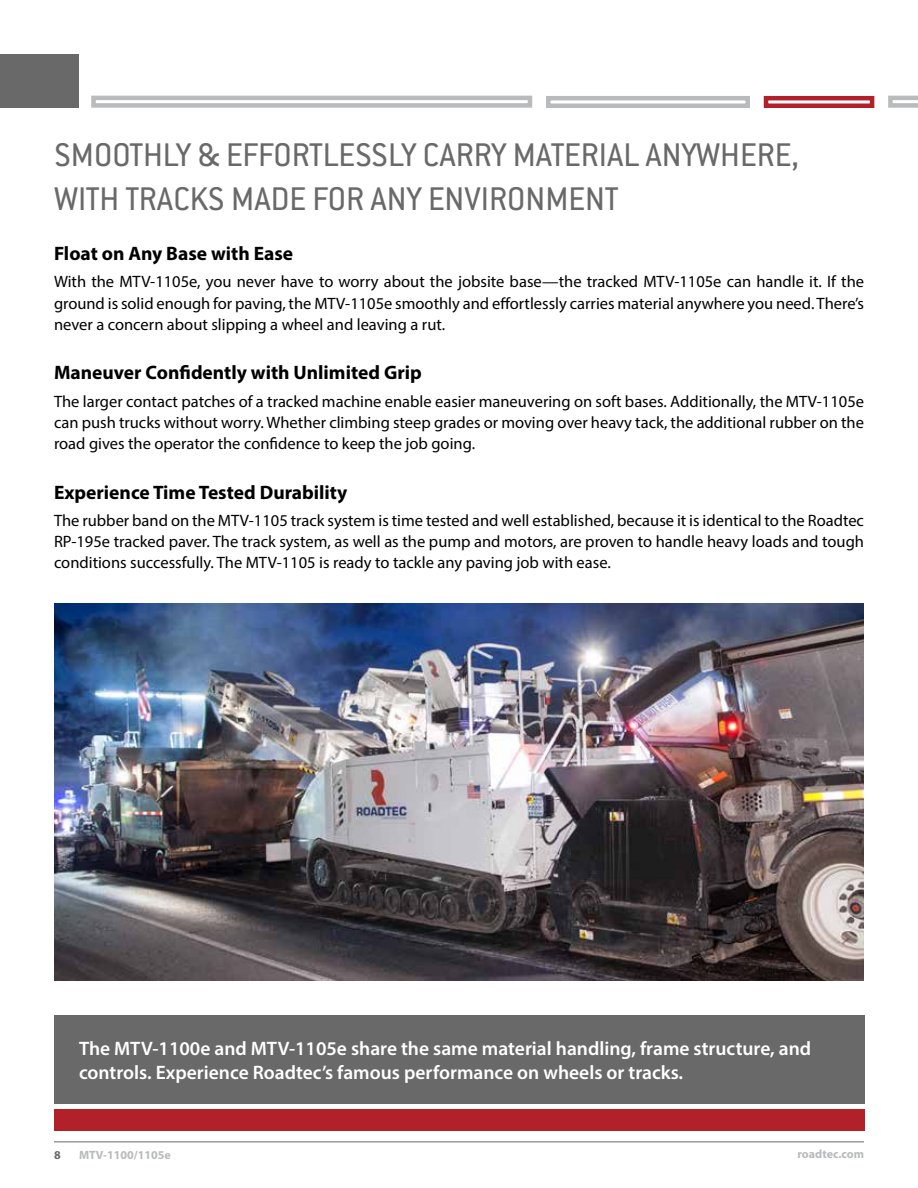
<style>
.page{position:relative;width:918px;height:1188px;background:#fff}
.page>*{position:absolute;margin:0;border:0;box-sizing:border-box;transform-origin:0 0}
.t1{font:36px/43.2px "Conduit ITC Std";color:#696969}
.t2{font:600 19.5px/24px "Myriad Pro";color:#fff}
.t3{font:700 19.5px "Myriad Pro";color:#000}
.t4{font:16.5px/21px "Myriad Pro";color:#000;text-align:justify}
.t5{font:700 12px "Myriad Pro";color:#b8babc}
.t6{font:700 12px "Myriad Pro";color:#696969}
</style>
<div class="page">
<hr style="left:54px;top:1141px;width:810px;height:1px;background:#696969">
<div style="left:0;top:54px;width:78px;height:54px;background:#696969"></div>
<div style="left:91px;top:96px;width:441px;height:12px;border:5px solid #b8babc"></div>
<div style="left:546px;top:96px;width:204px;height:12px;border:5px solid #b8babc"></div>
<div style="left:764px;top:96px;width:110px;height:12px;border:5px solid #b22029"></div>
<svg style="left:888px;top:96px;width:30px;height:12px"></svg>
<div style="left:54px;top:1015px;width:810px;height:89px;background:#696969"></div>
<div style="left:54px;top:1109px;width:810px;height:22px;background:#b22029"></div>
<img style="left:54px;top:604px;width:810px;height:377px">
<h1 class="t1" style="left:54px;top:135px;width:746px">SMOOTHLY &amp; EFFORTLESSLY CARRY MATERIAL ANYWHERE,<br>WITH TRACKS MADE FOR ANY ENVIRONMENT</h1>
<p class="t3" style="left:54px;top:246px;width:241px">Float on Any Base with Ease</p>
<p class="t4" style="left:54px;top:273px;width:812px">With the MTV-1105e, you never have to worry about the jobsite base—the tracked MTV-1105e can handle it. If the ground is solid enough for paving, the MTV-1105e smoothly and effortlessly carries material anywhere you need. There’s never a concern about slipping a wheel and leaving a rut.</p>
<p class="t3" style="left:54px;top:365px;width:369px">Maneuver Confidently with Unlimited Grip</p>
<p class="t4" style="left:54px;top:392px;width:812px">The larger contact patches of a tracked machine enable easier maneuvering on soft bases. Additionally, the MTV-1105e can push trucks without worry. Whether climbing steep grades or moving over heavy tack, the additional rubber on the road gives the operator the confidence to keep the job going.</p>
<p class="t3" style="left:54px;top:485px;width:295px">Experience Time Tested Durability</p>
<p class="t4" style="left:54px;top:512px;width:812px">The rubber band on the MTV-1105 track system is time tested and well established, because it is identical to the Roadtec RP-195e tracked paver. The track system, as well as the pump and motors, are proven to handle heavy loads and tough conditions successfully. The MTV-1105 is ready to tackle any paving job with ease.</p>
<p class="t2" style="left:79px;top:1038px;width:734px">The MTV-1100e and MTV-1105e share the same material handling, frame structure, and controls. Experience Roadtec’s famous performance on wheels or tracks.</p>
<p class="t6" style="left:54px;top:1150px;width:8px">8</p>
<p class="t5" style="left:79px;top:1148px;width:93px">MTV-1100/1105e</p>
<p class="t5" style="left:797px;top:1147px;width:68px">roadtec.com</p>
</div>
